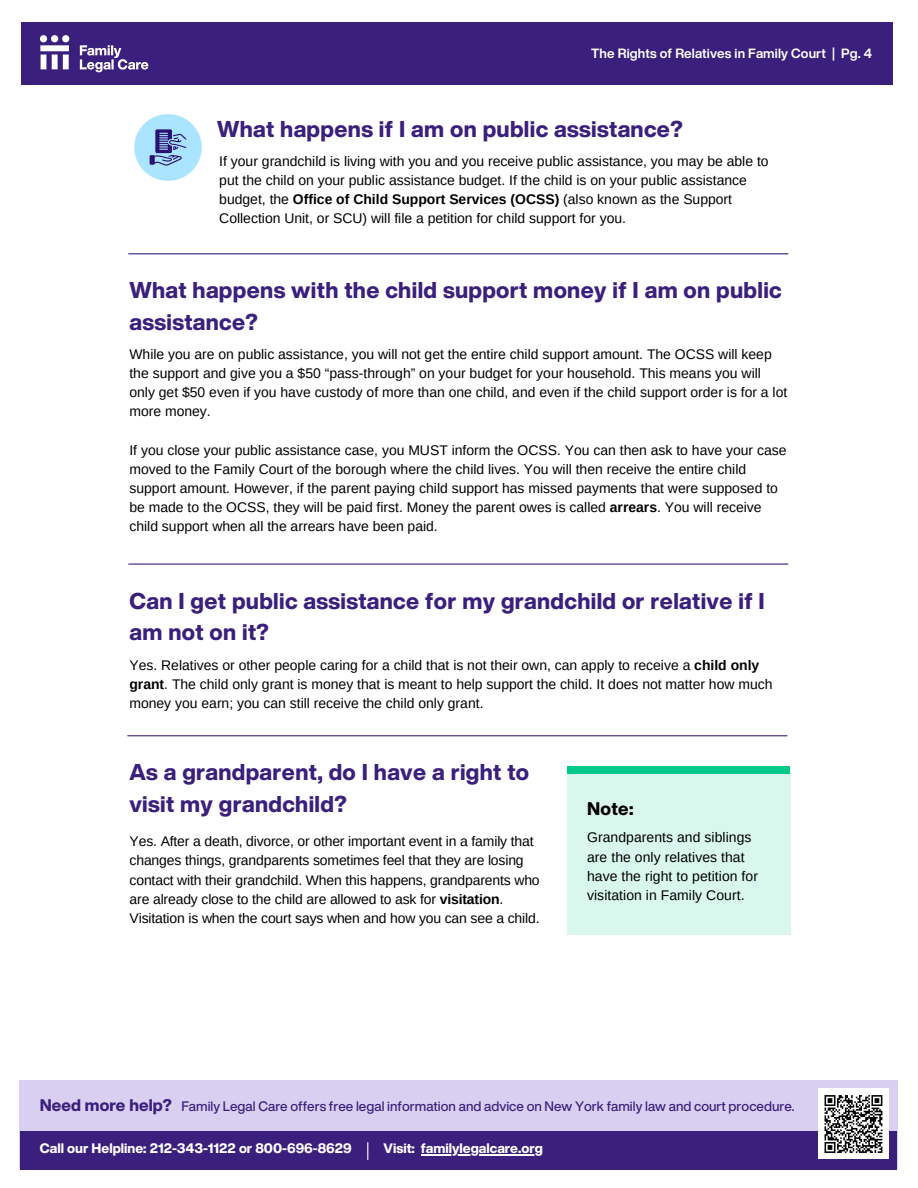
<style>
.page{position:relative;width:918px;height:1188px;background:#fff}
.page>*{position:absolute;margin:0;border:0;box-sizing:border-box;transform-origin:0 0}
.t1{font:800 22.5px/31.5px "Helvetica Now Display";letter-spacing:.015em;color:#3a1f7c}
.t2{font:800 18px "Helvetica Now Display";color:#000}
.t3{font:13.95px/19.2px "Arimo";color:#000}
.t4{font:500 13.5px "Helvetica Now Display";color:#3a1f7c}
.t5{font:800 13.5px "Helvetica Now Display";color:#fff}
.t6{font:700 13.2px "Helvetica Now Display";letter-spacing:.01em;color:#fff}
.s1{font-weight:700}
.s2{font-weight:800;font-size:16.5px}
</style>
<div class="page">
<hr style="left:128px;top:735px;width:659px;height:1px;background:#3a1f7c">
<hr style="left:129px;top:564px;width:659px;height:1px;background:#3a1f7c">
<hr style="left:129px;top:253px;width:659px;height:1px;background:#3a1f7c">
<div style="left:21px;top:22px;width:872px;height:63px;background:#3a1f7c"></div>
<svg style="left:40px;top:35px;width:108px;height:37px"></svg>
<div style="left:19px;top:1080px;width:879px;height:89px;background:#d9cff1"></div>
<div style="left:20px;top:1131px;width:876px;height:38px;background:#3a1f7c"></div>
<hr style="left:421px;top:1154px;width:122px;height:2px;background:#fff">
<svg style="left:367px;top:1143px;width:1px;height:16px"></svg>
<div style="left:818px;top:1088px;width:71px;height:71px;background:#fff"></div>
<svg style="left:824px;top:1095px;width:59px;height:58px"></svg>
<div style="left:568px;top:770px;width:223px;height:164px;background:#daf7ee"></div>
<div style="left:568px;top:766px;width:222px;height:8px;background:#00c98a"></div>
<img style="left:134px;top:114px;width:68px;height:67px">
<p class="t6" style="left:591px;top:43px;width:282px">The Rights of Relatives in Family Court | Pg. 4</p>
<h1 class="t1" style="left:217px;top:113px;width:467px">What happens if I am on public assistance?</h1>
<p class="t3" style="left:219px;top:151px;width:551px">If your grandchild is living with you and you receive public assistance, you may be able to put the child on your public assistance budget. If the child is on your public assistance budget, the <span class="s1">Office of Child Support Services (OCSS)</span> (also known as the Support Collection Unit, or SCU) will file a petition for child support for you.</p>
<h1 class="t1" style="left:129px;top:274px;width:654px">What happens with the child support money if I am on public assistance?</h1>
<p class="t3" style="left:129px;top:345px;width:659px">While you are on public assistance, you will not get the entire child support amount. The OCSS will keep the support and give you a $50 “pass-through” on your budget for your household. This means you will only get $50 even if you have custody of more than one child, and even if the child support order is for a lot more money.</p>
<p class="t3" style="left:129px;top:440px;width:659px">If you close your public assistance case, you MUST inform the OCSS. You can then ask to have your case moved to the Family Court of the borough where the child lives. You will then receive the entire child support amount. However, if the parent paying child support has missed payments that were supposed to be made to the OCSS, they will be paid first. Money the parent owes is called <span class="s1">arrears</span>. You will receive child support when all the arrears have been paid.</p>
<h1 class="t1" style="left:129px;top:584px;width:637px">Can I get public assistance for my grandchild or relative if I am not on it?</h1>
<p class="t3" style="left:129px;top:655px;width:645px">Yes. Relatives or other people caring for a child that is not their own, can apply to receive a <span class="s1">child only grant</span>. The child only grant is money that is meant to help support the child. It does not matter how much money you earn; you can still receive the child only grant.</p>
<h1 class="t1" style="left:129px;top:756px;width:401px">As a grandparent, do I have a right to visit my grandchild?</h1>
<p class="t3" style="left:130px;top:832px;width:412px">Yes. After a death, divorce, or other important event in a family that changes things, grandparents sometimes feel that they are losing contact with their grandchild. When this happens, grandparents who are already close to the child are allowed to ask for <span class="s1">visitation</span>.<br>Visitation is when the court says when and how you can see a child.</p>
<p class="t2" style="left:587px;top:795px;width:48px">Note:</p>
<p class="t3" style="left:587px;top:828px;width:172px">Grandparents and siblings are the only relatives that have the right to petition for visitation in Family Court.</p>
<p class="t4" style="left:40px;top:1096px;width:756px"><span class="s2">Need more help?</span> Family Legal Care offers free legal information and advice on New York family law and court procedure.</p>
<p class="t5" style="left:40px;top:1138px;width:313px">Call our Helpline: 212-343-1122 or 800-696-8629</p>
<p class="t5" style="left:383px;top:1138px;width:161px">Visit: familylegalcare.org</p>
</div>
